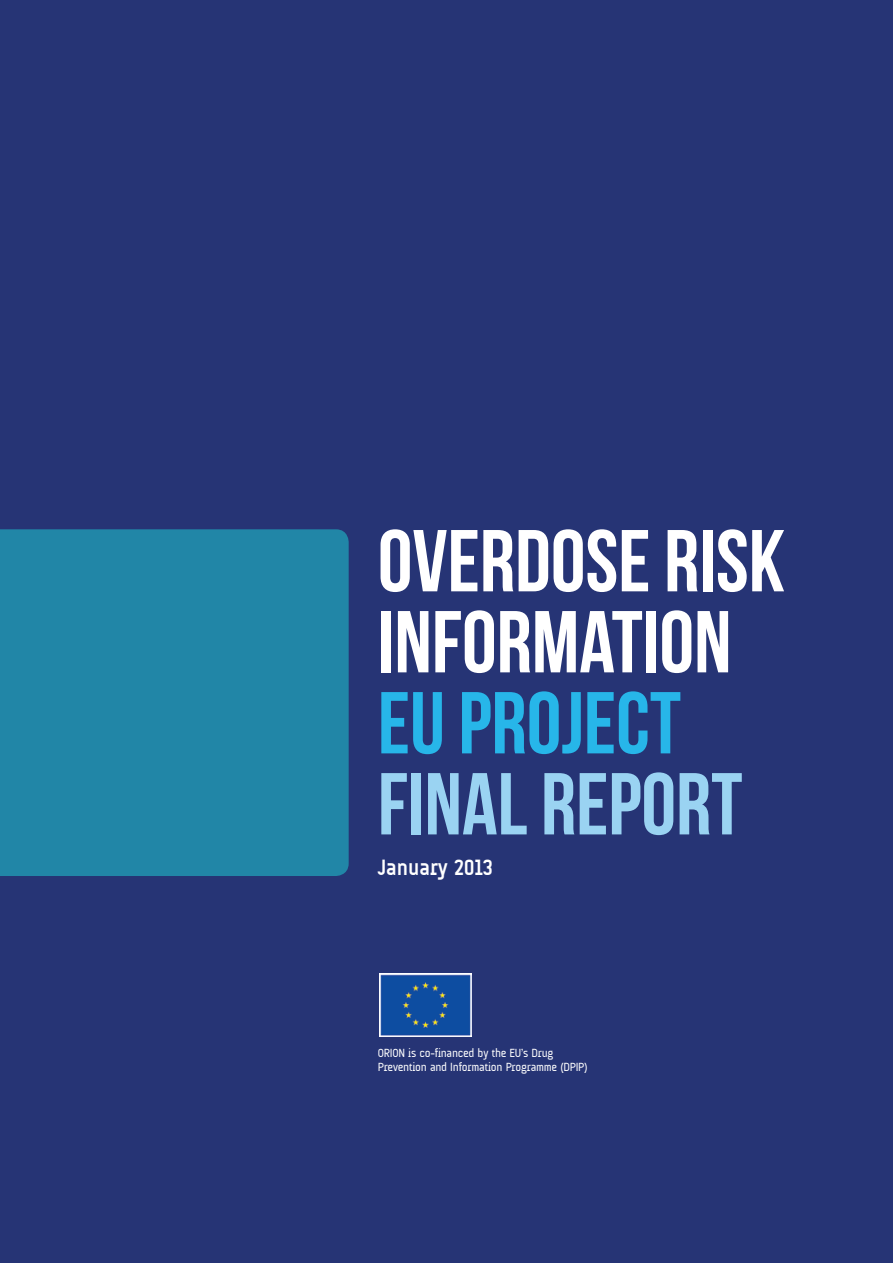
<style>
.page{position:relative;width:893px;height:1263px;background:#263475}
.page>*{position:absolute;margin:0;border:0;box-sizing:border-box;transform-origin:0 0}
.t1{font:87.6px/81px "Bebas Neue";color:#fff}
.t2{font:87.6px "Bebas Neue";color:#9ad3f2}
.t3{font:87.6px "Bebas Neue";color:#27b6e9}
.t4{font:700 22.5px "A Udimat";color:#fff}
.t5{font:12px/13.5px "A Udimat";letter-spacing:-.02em;color:#fff}
</style>
<div class="page">
<div style="left:0;top:529px;width:349px;height:347px;background:#2186a7"></div>
<img style="left:379px;top:973px;width:93px;height:63px">
<h1 class="t1" style="left:378px;top:519px;width:409px">OVERDOSE RISK<br>INFORMATION</h1>
<h1 class="t3" style="left:378px;top:675px;width:305px">EU PROJECT</h1>
<h1 class="t2" style="left:378px;top:756px;width:366px">FINAL REPORT</h1>
<h2 class="t4" style="left:378px;top:855px;width:117px">January 2013</h2>
<p class="t5" style="left:378px;top:1046px;width:211px">ORION is co-financed by the EU’s Drug<br>Prevention and Information Programme (DPIP)</p>
</div>
